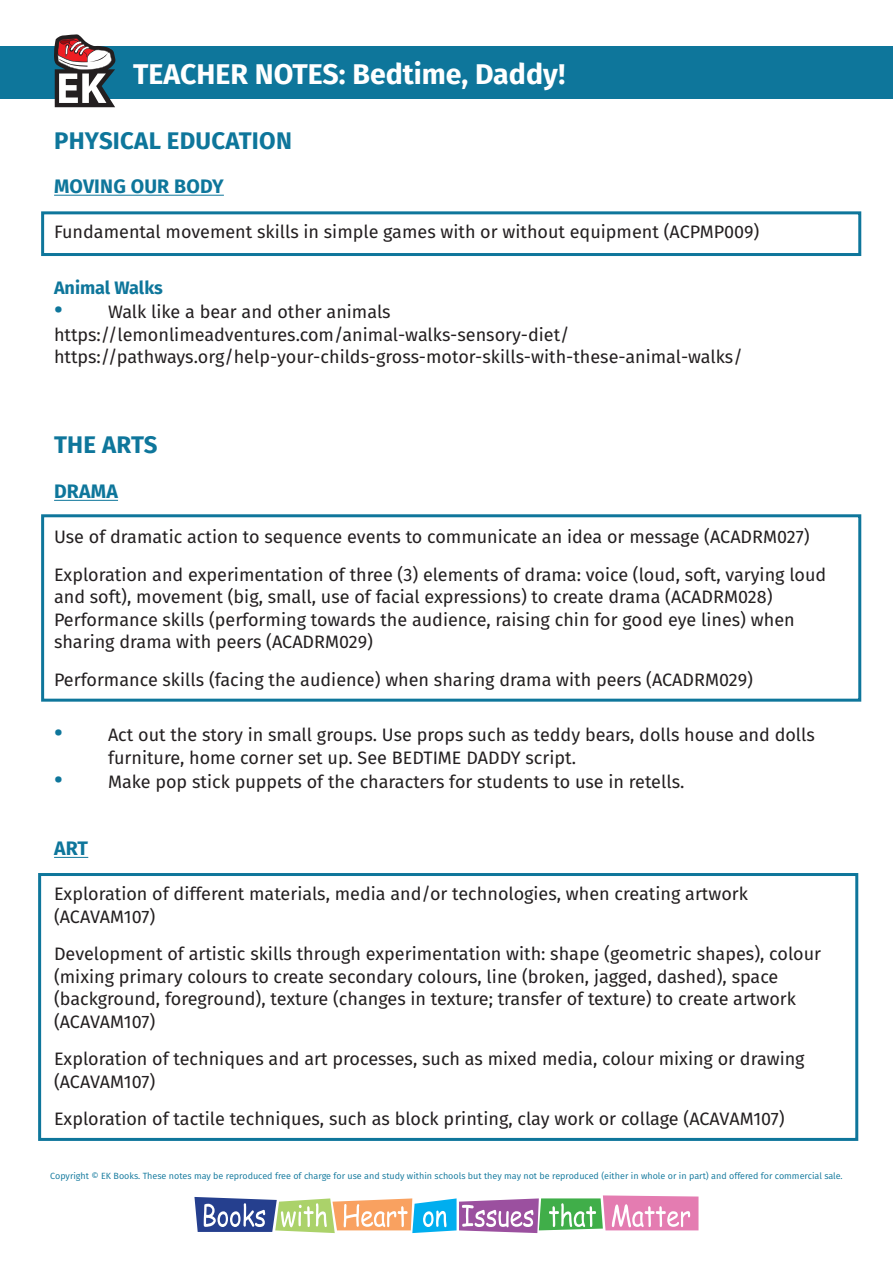
<style>
.page{position:relative;width:893px;height:1263px;background:#fff}
.page>*{position:absolute;margin:0;border:0;box-sizing:border-box;transform-origin:0 0}
.t1{font:700 28.5px "Fira Sans";color:#fff}
.t2{font:700 24px "Fira Sans";letter-spacing:.01em;color:#0e769b}
.t3{font:700 19.5px "Fira Sans";letter-spacing:.01em;color:#0e769b}
.t4{font:18px/22.5px "Fira Sans";color:#231f20}
.t5{font:700 18px "Fira Sans";color:#0e769b}
.t6{font:9px "Fira Sans";color:#0e769b}
.s1{font-family:"Montserrat";font-weight:900;font-size:24px;color:#0e769b}
</style>
<div class="page">
<svg style="left:194px;top:1195px;width:504px;height:38px"></svg>
<div style="left:0;top:46px;width:893px;height:53px;background:#0e769b"></div>
<svg style="left:54px;top:34px;width:61px;height:73px"></svg>
<hr style="left:54px;top:195px;width:170px;height:1px;background:#0e769b">
<hr style="left:54px;top:500px;width:64px;height:1px;background:#0e769b">
<hr style="left:54px;top:857px;width:34px;height:1px;background:#0e769b">
<div style="left:41px;top:211px;width:820px;height:45px;border:3px solid #0e769b"></div>
<div style="left:41px;top:514px;width:820px;height:188px;border:3px solid #0e769b"></div>
<div style="left:38px;top:873px;width:820px;height:268px;border:3px solid #0e769b"></div>
<p class="t1" style="left:133px;top:50px;width:433px">TEACHER NOTES: Bedtime, Daddy!</p>
<p class="t2" style="left:54px;top:121px;width:239px">PHYSICAL EDUCATION</p>
<p class="t3" style="left:54px;top:170px;width:171px">MOVING OUR BODY</p>
<p class="t4" style="left:54px;top:220px;width:707px">Fundamental movement skills in simple games with or without equipment (ACPMP009)</p>
<p class="t5" style="left:54px;top:273px;width:110px">Animal Walks</p>
<p class="t4" style="left:54px;top:300px;width:338px"><span class="s1">·</span> Walk like a bear and other animals</p>
<p class="t4" style="left:54px;top:323px;width:517px">https://lemonlimeadventures.com/animal-walks-sensory-diet/</p>
<p class="t4" style="left:54px;top:345px;width:690px">https://pathways.org/help-your-childs-gross-motor-skills-with-these-animal-walks/</p>
<p class="t2" style="left:54px;top:425px;width:105px">THE ARTS</p>
<p class="t3" style="left:54px;top:475px;width:65px">DRAMA</p>
<p class="t4" style="left:54px;top:525px;width:757px">Use of dramatic action to sequence events to communicate an idea or message (ACADRM027)</p>
<p class="t4" style="left:54px;top:563px;width:774px">Exploration and experimentation of three (3) elements of drama: voice (loud, soft, varying loud and soft), movement (big, small, use of facial expressions) to create drama (ACADRM028)</p>
<p class="t4" style="left:54px;top:608px;width:742px">Performance skills (performing towards the audience, raising chin for good eye lines) when sharing drama with peers (ACADRM029)</p>
<p class="t4" style="left:54px;top:668px;width:700px">Performance skills (facing the audience) when sharing drama with peers (ACADRM029)</p>
<p class="t4" style="left:108px;top:723px;width:708px;text-indent:-54px"><span class="s1">·</span> Act out the story in small groups. Use props such as teddy bears, dolls house and dolls furniture, home corner set up. See BEDTIME DADDY script.</p>
<p class="t4" style="left:54px;top:770px;width:632px"><span class="s1">·</span> Make pop stick puppets of the characters for students to use in retells.</p>
<p class="t3" style="left:54px;top:832px;width:36px">ART</p>
<p class="t4" style="left:54px;top:882px;width:696px">Exploration of different materials, media and/or technologies, when creating artwork (ACAVAM107)</p>
<p class="t4" style="left:54px;top:942px;width:769px">Development of artistic skills through experimentation with: shape (geometric shapes), colour (mixing primary colours to create secondary colours, line (broken, jagged, dashed), space (background, foreground), texture (changes in texture; transfer of texture) to create artwork (ACAVAM107)</p>
<p class="t4" style="left:54px;top:1047px;width:752px">Exploration of techniques and art processes, such as mixed media, colour mixing or drawing (ACAVAM107)</p>
<p class="t4" style="left:54px;top:1107px;width:732px">Exploration of tactile techniques, such as block printing, clay work or collage (ACAVAM107)</p>
<p class="t6" style="left:50px;top:1169px;width:794px">Copyright © EK Books. These notes may be reproduced free of charge for use and study within schools but they may not be reproduced (either in whole or in part) and offered for commercial sale.</p>
</div>
